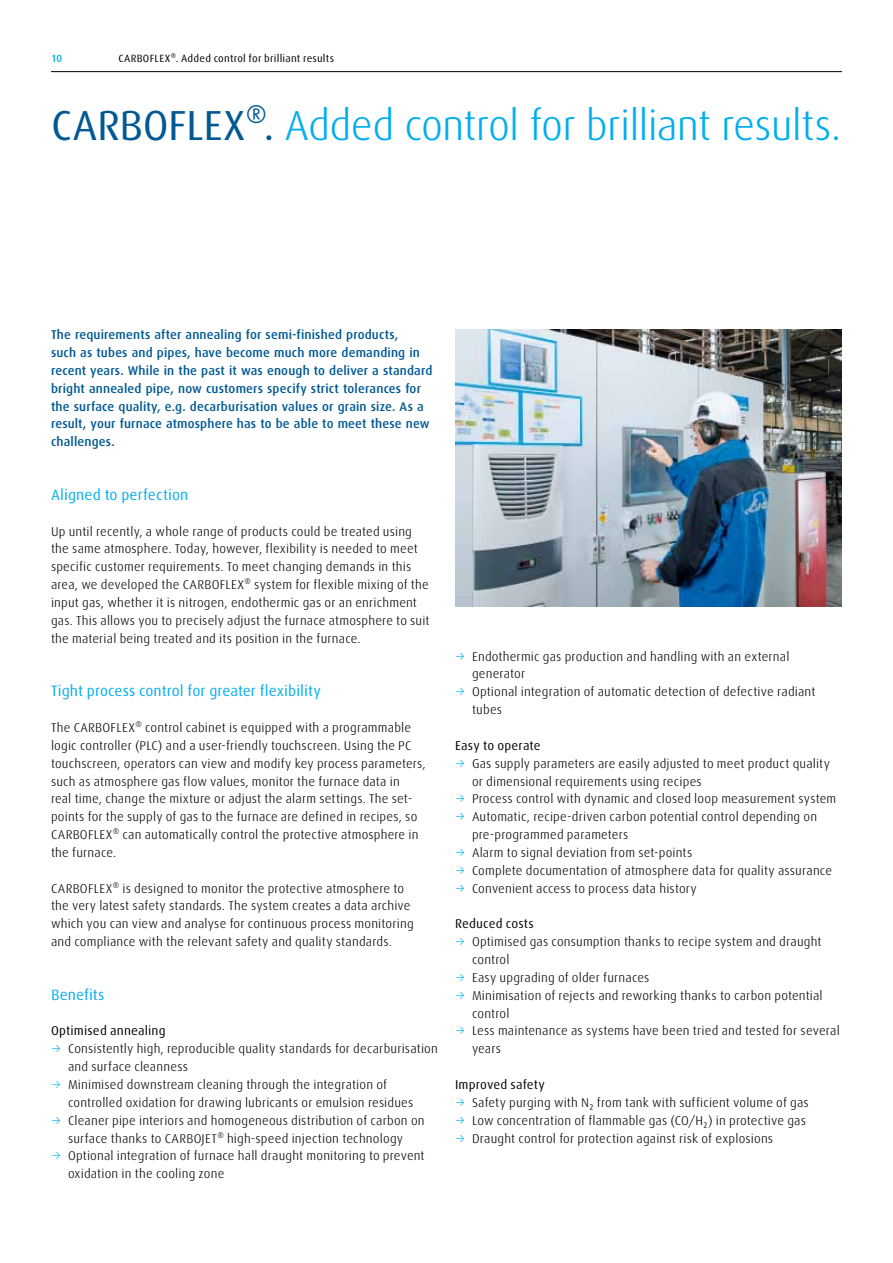
<style>
.page{position:relative;width:893px;height:1263px;background:#fff}
.page>*{position:absolute;margin:0;border:0;box-sizing:border-box;transform-origin:0 0}
.t1{font:300 42px "Linde Dax Global";letter-spacing:-.025em;color:#00aeef}
.t2{font:15px "Linde Dax Global";letter-spacing:.005em;color:#00aeef}
.t3{font:300 12.75px/17.9px "Linde Dax Global";letter-spacing:.01em;color:#000}
.t4{font:500 12.75px/17.9px "Linde Dax Global";letter-spacing:.015em;color:#005993}
.t5{font:12.75px "Linde Dax Global";letter-spacing:.015em;color:#000}
.t6{font:10.5px "Linde Dax Global";letter-spacing:.02em;color:#000}
.t7{font:500 10.5px "Linde Dax Global";color:#00aeef}
.s1{font-weight:400;color:#005993}
.s2{color:#00aeef}
</style>
<div class="page">
<hr style="left:51px;top:71px;width:791px;height:1px;background:#000">
<img style="left:455px;top:330px;width:387px;height:277px">
<p class="t7" style="left:51px;top:52px;width:13px">10</p>
<p class="t6" style="left:118px;top:52px;width:217px">CARBOFLEX®. Added control for brilliant results</p>
<h1 class="t1" style="left:51px;top:101px;width:792px"><span class="s1">CARBOFLEX®.</span> Added control for brilliant results.</h1>
<p class="t4" style="left:51px;top:326px;width:383px">The requirements after annealing for semi-finished products,<br>such as tubes and pipes, have become much more demanding in recent years. While in the past it was enough to deliver a standard bright annealed pipe, now customers specify strict tolerances for the surface quality, e.g. decarburisation values or grain size. As a result, your furnace atmosphere has to be able to meet these new challenges.</p>
<p class="t2" style="left:51px;top:486px;width:139px">Aligned to perfection</p>
<p class="t3" style="left:51px;top:522px;width:380px">Up until recently, a whole range of products could be treated using the same atmosphere. Today, however, flexibility is needed to meet specific customer requirements. To meet changing demands in this area, we developed the CARBOFLEX® system for flexible mixing of the input gas, whether it is nitrogen, endothermic gas or an enrichment gas. This allows you to precisely adjust the furnace atmosphere to suit the material being treated and its position in the furnace.</p>
<p class="t2" style="left:51px;top:682px;width:272px">Tight process control for greater flexibility</p>
<p class="t3" style="left:51px;top:719px;width:376px">The CARBOFLEX® control cabinet is equipped with a programmable logic controller (PLC) and a user-friendly touchscreen. Using the PC touchscreen, operators can view and modify key process parameters, such as atmosphere gas flow values, monitor the furnace data in<br>real time, change the mixture or adjust the alarm settings. The set&shy;points for the supply of gas to the furnace are defined in recipes, so CARBOFLEX® can automatically control the protective atmosphere in the furnace.</p>
<p class="t3" style="left:51px;top:879px;width:364px">CARBOFLEX® is designed to monitor the protective atmosphere to the very latest safety standards. The system creates a data archive which you can view and analyse for continuous process monitoring and compliance with the relevant safety and quality standards.</p>
<p class="t2" style="left:51px;top:986px;width:55px">Benefits</p>
<p class="t5" style="left:51px;top:1023px;width:116px">Optimised annealing</p>
<p class="t3" style="left:68px;top:1040px;width:371px;text-indent:-17px"><span class="s2">→</span> Consistently high, reproducible quality standards for decarburisation and surface cleanness</p>
<p class="t3" style="left:68px;top:1076px;width:347px;text-indent:-17px"><span class="s2">→</span> Minimised downstream cleaning through the integration of controlled oxidation for drawing lubricants or emulsion residues</p>
<p class="t3" style="left:51px;top:1111px;width:375px;text-align:center"><span class="s2">→</span> Cleaner pipe interiors and homogeneous distribution of carbon on surface thanks to CARBOJET® high-speed injection technology</p>
<p class="t3" style="left:68px;top:1147px;width:358px;text-indent:-17px"><span class="s2">→</span> Optional integration of furnace hall draught monitoring to prevent oxidation in the cooling zone</p>
<p class="t3" style="left:472px;top:647px;width:319px;text-indent:-17px"><span class="s2">→</span> Endothermic gas production and handling with an external generator</p>
<p class="t3" style="left:472px;top:683px;width:345px;text-indent:-17px"><span class="s2">→</span> Optional integration of automatic detection of defective radiant tubes</p>
<p class="t5" style="left:455px;top:738px;width:87px">Easy to operate</p>
<p class="t3" style="left:472px;top:754px;width:359px;text-indent:-17px"><span class="s2">→</span> Gas supply parameters are easily adjusted to meet product quality or dimensional requirements using recipes</p>
<p class="t3" style="left:455px;top:790px;width:383px"><span class="s2">→</span> Process control with dynamic and closed loop measurement system</p>
<p class="t3" style="left:472px;top:808px;width:347px;text-indent:-17px"><span class="s2">→</span> Automatic, recipe-driven carbon potential control depending on pre-programmed parameters</p>
<p class="t3" style="left:455px;top:843px;width:239px"><span class="s2">→</span> Alarm to signal deviation from set-points</p>
<p class="t3" style="left:455px;top:861px;width:379px"><span class="s2">→</span> Complete documentation of atmosphere data for quality assurance</p>
<p class="t3" style="left:455px;top:879px;width:243px"><span class="s2">→</span> Convenient access to process data history</p>
<p class="t5" style="left:455px;top:916px;width:80px">Reduced costs</p>
<p class="t3" style="left:472px;top:933px;width:351px;text-indent:-17px"><span class="s2">→</span> Optimised gas consumption thanks to recipe system and draught control</p>
<p class="t3" style="left:455px;top:968px;width:196px"><span class="s2">→</span> Easy upgrading of older furnaces</p>
<p class="t3" style="left:472px;top:986px;width:352px;text-indent:-17px"><span class="s2">→</span> Minimisation of rejects and reworking thanks to carbon potential control</p>
<p class="t3" style="left:472px;top:1022px;width:369px;text-indent:-17px"><span class="s2">→</span> Less maintenance as systems have been tried and tested for several years</p>
<p class="t5" style="left:455px;top:1077px;width:91px">Improved safety</p>
<p class="t3" style="left:455px;top:1093px;width:355px"><span class="s2">→</span> Safety purging with N₂ from tank with sufficient volume of gas</p>
<p class="t3" style="left:455px;top:1111px;width:353px"><span class="s2">→</span> Low concentration of flammable gas (CO/H₂) in protective gas</p>
<p class="t3" style="left:455px;top:1129px;width:320px"><span class="s2">→</span> Draught control for protection against risk of explosions</p>
</div>
